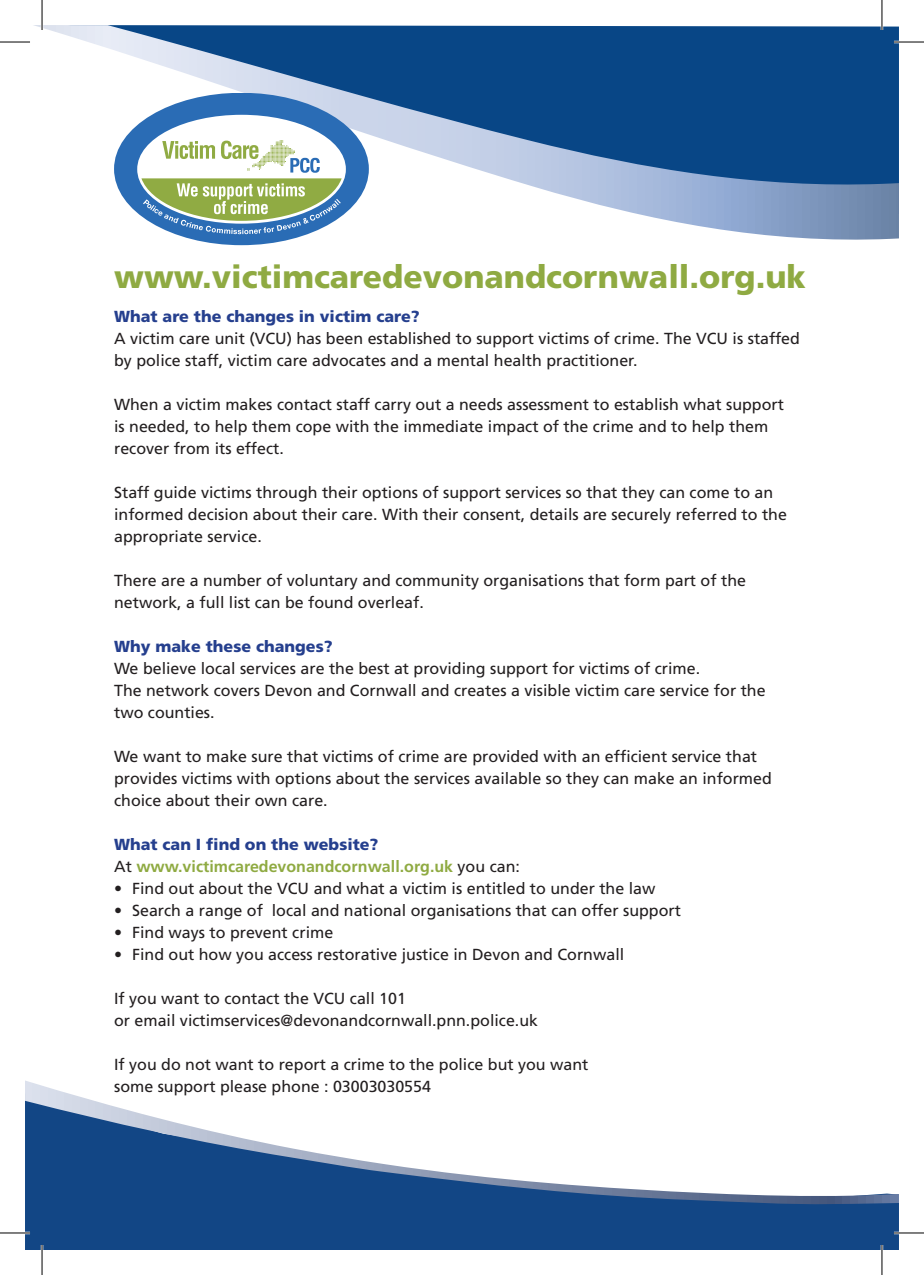
<style>
.page{position:relative;width:924px;height:1275px;background:#fff}
.page>*{position:absolute;margin:0;border:0;box-sizing:border-box;transform-origin:0 0}
.t1{font:900 32px "Frutiger";color:#8faa42}
.t2{font:16px/22px "Frutiger";color:#231f20}
.t3{font:900 16px "Frutiger";color:#253f8e}
.t4{font:700 16px "Frutiger";color:#8faa42}
.s1{font-weight:400;color:#231f20}
</style>
<div class="page">
<svg style="left:34px;top:25px;width:864px;height:219px"></svg>
<div style="left:25px;top:1204px;width:873px;height:46px;background:#124685"></div>
<svg style="left:25px;top:1080px;width:873px;height:124px"></svg>
<div style="left:114px;top:93px;width:254px;height:152px;background:#2a6cb5;border-radius:50%"></div>
<div style="left:140px;top:117px;width:203px;height:104px;background:#fff;border-radius:50%"></div>
<div style="left:137px;top:115px;width:209px;height:109px;border:5px solid #fff;border-radius:50%"></div>
<svg style="left:141px;top:140px;width:200px;height:94px"></svg>
<hr style="left:893px;top:41px;width:30px;height:2px;background:#fff">
<hr style="left:0;top:1231px;width:30px;height:3px;background:#fff">
<hr style="left:893px;top:1231px;width:30px;height:3px;background:#fff">
<hr style="left:41px;top:0;width:2px;height:30px;background:#fff">
<hr style="left:41px;top:1245px;width:2px;height:30px;background:#fff">
<hr style="left:880px;top:0;width:2px;height:30px;background:#fff">
<hr style="left:880px;top:1245px;width:2px;height:30px;background:#fff">
<hr style="left:0;top:42px;width:30px;height:1px;background:#000">
<hr style="left:893px;top:42px;width:30px;height:1px;background:#000">
<hr style="left:0;top:1232px;width:30px;height:1px;background:#000">
<hr style="left:893px;top:1232px;width:30px;height:1px;background:#000">
<hr style="left:42px;top:0;width:1px;height:30px;background:#000">
<hr style="left:42px;top:1245px;width:1px;height:30px;background:#000">
<hr style="left:881px;top:0;width:1px;height:30px;background:#000">
<hr style="left:881px;top:1245px;width:1px;height:30px;background:#000">
<p class="t1" style="left:114px;top:257px;width:693px">www.victimcaredevonandcornwall.org.uk</p>
<p class="t3" style="left:114px;top:307px;width:307px">What are the changes in victim care?</p>
<p class="t2" style="left:114px;top:327px;width:687px">A victim care unit (VCU) has been established to support victims of crime. The VCU is staffed by police staff, victim care advocates and a mental health practitioner.</p>
<p class="t2" style="left:114px;top:393px;width:671px">When a victim makes contact staff carry out a needs assessment to establish what support is needed, to help them cope with the immediate impact of the crime and to help them recover from its effect.</p>
<p class="t2" style="left:114px;top:481px;width:674px">Staff guide victims through their options of support services so that they can come to an informed decision about their care. With their consent, details are securely referred to the appropriate service.</p>
<p class="t2" style="left:114px;top:569px;width:633px">There are a number of voluntary and community organisations that form part of the network, a full list can be found overleaf.</p>
<p class="t3" style="left:114px;top:637px;width:220px">Why make these changes?</p>
<p class="t2" style="left:114px;top:657px;width:587px">We believe local services are the best at providing support for victims of crime.</p>
<p class="t2" style="left:114px;top:679px;width:652px">The network covers Devon and Cornwall and creates a visible victim care service for the two counties.</p>
<p class="t2" style="left:114px;top:745px;width:659px">We want to make sure that victims of crime are provided with an efficient service that provides victims with options about the services available so they can make an informed choice about their own care.</p>
<p class="t3" style="left:114px;top:835px;width:266px">What can I find on the website?</p>
<p class="t4" style="left:114px;top:857px;width:407px"><span class="s1">At</span> www.victimcaredevonandcornwall.org.uk <span class="s1">you can:</span></p>
<p class="t2" style="left:114px;top:877px;width:542px">• Find out about the VCU and what a victim is entitled to under the law</p>
<p class="t2" style="left:114px;top:899px;width:568px">• Search a range of local and national organisations that can offer support</p>
<p class="t2" style="left:114px;top:921px;width:220px">• Find ways to prevent crime</p>
<p class="t2" style="left:114px;top:943px;width:511px">• Find out how you access restorative justice in Devon and Cornwall</p>
<p class="t2" style="left:114px;top:987px;width:425px">If you want to contact the VCU call 101<br>or email victimservices@devonandcornwall.pnn.police.uk</p>
<p class="t2" style="left:114px;top:1053px;width:475px">If you do not want to report a crime to the police but you want some support please phone : 03003030554</p>
</div>
